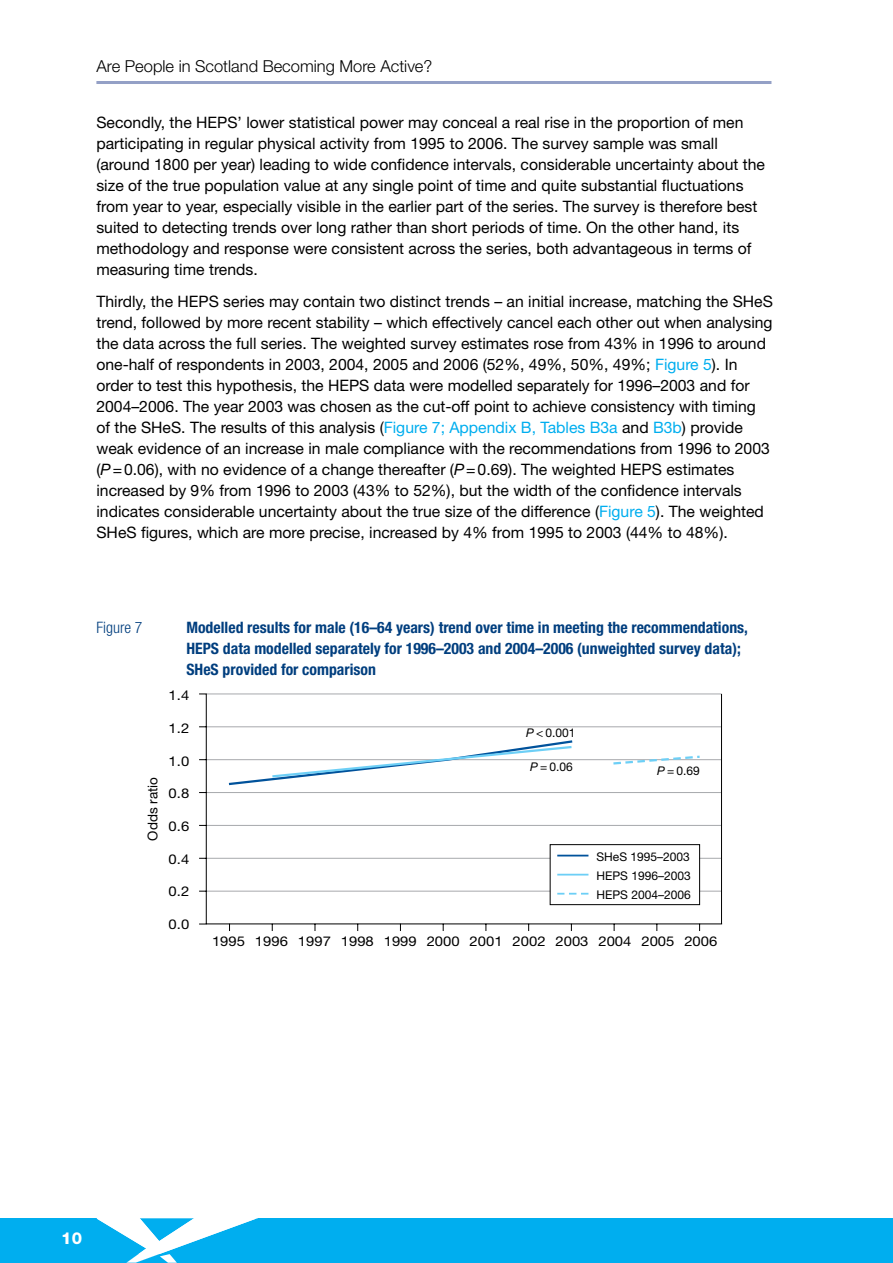
<style>
.page{position:relative;width:893px;height:1263px;background:#fff}
.page>*{position:absolute;margin:0;border:0;box-sizing:border-box;transform-origin:0 0}
.t1{font:300 16.5px "Helvetica Neue LT Pro";color:#000}
.t2{font:800 16.5px "Helvetica Neue LT Pro";color:#fff}
.t3{font:15.75px/21px "Helvetica Neue LT Pro";color:#000}
.t4{font:700 condensed 15.75px/21px "Helvetica Neue LT Pro";color:#003e7e}
.t5{font:300 condensed 15.75px "Helvetica Neue LT Pro";color:#003e7e}
.t6{font:13.5px "Helvetica Neue";color:#000;scale:1.1 1}
.t7{font:13.5px "Helvetica Neue";color:#000}
.t8{font:12px/19px "Helvetica Neue";color:#000;text-align:justify}
.s1{color:#00aeef}
.s2{font-style:italic}
</style>
<div class="page">
<hr style="left:96px;top:81px;width:675px;height:3px;background:#94a0c6">
<div style="left:0;top:1218px;width:97px;height:45px;background:#00aeef"></div>
<div style="left:258px;top:1218px;width:635px;height:45px;background:#00aeef"></div>
<svg style="left:96px;top:1218px;width:162px;height:45px"></svg>
<svg style="left:199px;top:693px;width:523px;height:238px"></svg>
<div style="left:550px;top:844px;width:150px;height:61px;background:#fff;border:1px solid #000"></div>
<hr style="left:557px;top:855px;width:31px;height:1px;background:#00529b">
<hr style="left:557px;top:874px;width:31px;height:1px;background:#6dcff6">
<svg style="left:557px;top:893px;width:31px;height:1px"></svg>
<svg style="left:611px;top:754px;width:91px;height:12px"></svg>
<svg style="left:226px;top:739px;width:349px;height:47px"></svg>
<p class="t1" style="left:96px;top:56px;width:337px">Are People in Scotland Becoming More Active?</p>
<p class="t3" style="left:96px;top:112px;width:670px">Secondly, the HEPS’ lower statistical power may conceal a real rise in the proportion of men participating in regular physical activity from 1995 to 2006. The survey sample was small (around 1800 per year) leading to wide confidence intervals, considerable uncertainty about the size of the true population value at any single point of time and quite substantial fluctuations from year to year, especially visible in the earlier part of the series. The survey is therefore best suited to detecting trends over long rather than short periods of time. On the other hand, its methodology and response were consistent across the series, both advantageous in terms of measuring time trends.</p>
<p class="t3" style="left:96px;top:290px;width:678px">Thirdly, the HEPS series may contain two distinct trends – an initial increase, matching the SHeS trend, followed by more recent stability – which effectively cancel each other out when analysing the data across the full series. The weighted survey estimates rose from 43% in 1996 to around one-half of respondents in 2003, 2004, 2005 and 2006 (52%, 49%, 50%, 49%; <span class="s1">Figure 5</span>). In order to test this hypothesis, the HEPS data were modelled separately for 1996–2003 and for 2004–2006. The year 2003 was chosen as the cut-off point to achieve consistency with timing of the SHeS. The results of this analysis (<span class="s1">Figure 7; Appendix B, Tables B3a</span> and <span class="s1">B3b</span>) provide weak evidence of an increase in male compliance with the recommendations from 1996 to 2003 (<span class="s2">P</span>=0.06), with no evidence of a change thereafter (<span class="s2">P</span>=0.69). The weighted HEPS estimates increased by 9% from 1996 to 2003 (43% to 52%), but the width of the confidence intervals indicates considerable uncertainty about the true size of the difference (<span class="s1">Figure 5</span>). The weighted SHeS figures, which are more precise, increased by 4% from 1995 to 2003 (44% to 48%).</p>
<p class="t5" style="left:96px;top:618px;width:48px">Figure 7</p>
<p class="t4" style="left:186px;top:617px;width:563px">Modelled results for male (16–64 years) trend over time in meeting the recommendations,<br>HEPS data modelled separately for 1996–2003 and 2004–2006 (unweighted survey data);<br>SHeS provided for comparison</p>
<p class="t7" style="left:144px;top:841px;width:65px;rotate:-90deg">Odds ratio</p>
<p class="t6" style="left:169px;top:687px;width:20px">1.4</p>
<p class="t6" style="left:169px;top:720px;width:20px">1.2</p>
<p class="t6" style="left:169px;top:753px;width:20px">1.0</p>
<p class="t6" style="left:169px;top:785px;width:20px">0.8</p>
<p class="t6" style="left:169px;top:818px;width:20px">0.6</p>
<p class="t6" style="left:169px;top:851px;width:20px">0.4</p>
<p class="t6" style="left:169px;top:883px;width:20px">0.2</p>
<p class="t6" style="left:169px;top:916px;width:20px">0.0</p>
<p class="t8" style="left:526px;top:723px;width:51px"><span class="s2">P</span> &lt; 0.001</p>
<p class="t8" style="left:530px;top:757px;width:44px"><span class="s2">P</span> = 0.06</p>
<p class="t8" style="left:657px;top:761px;width:44px"><span class="s2">P</span> = 0.69</p>
<p class="t8" style="left:596px;top:847px;width:96px">SHeS 1995–2003<br>HEPS 1996–2003<br>HEPS 2004–2006</p>
<p class="t6" style="left:212px;top:933px;width:461px">1995 1996 1997 1998 1999 2000 2001 2002 2003 2004 2005 2006</p>
<p class="t2" style="left:61px;top:1228px;width:22px">10</p>
</div>
